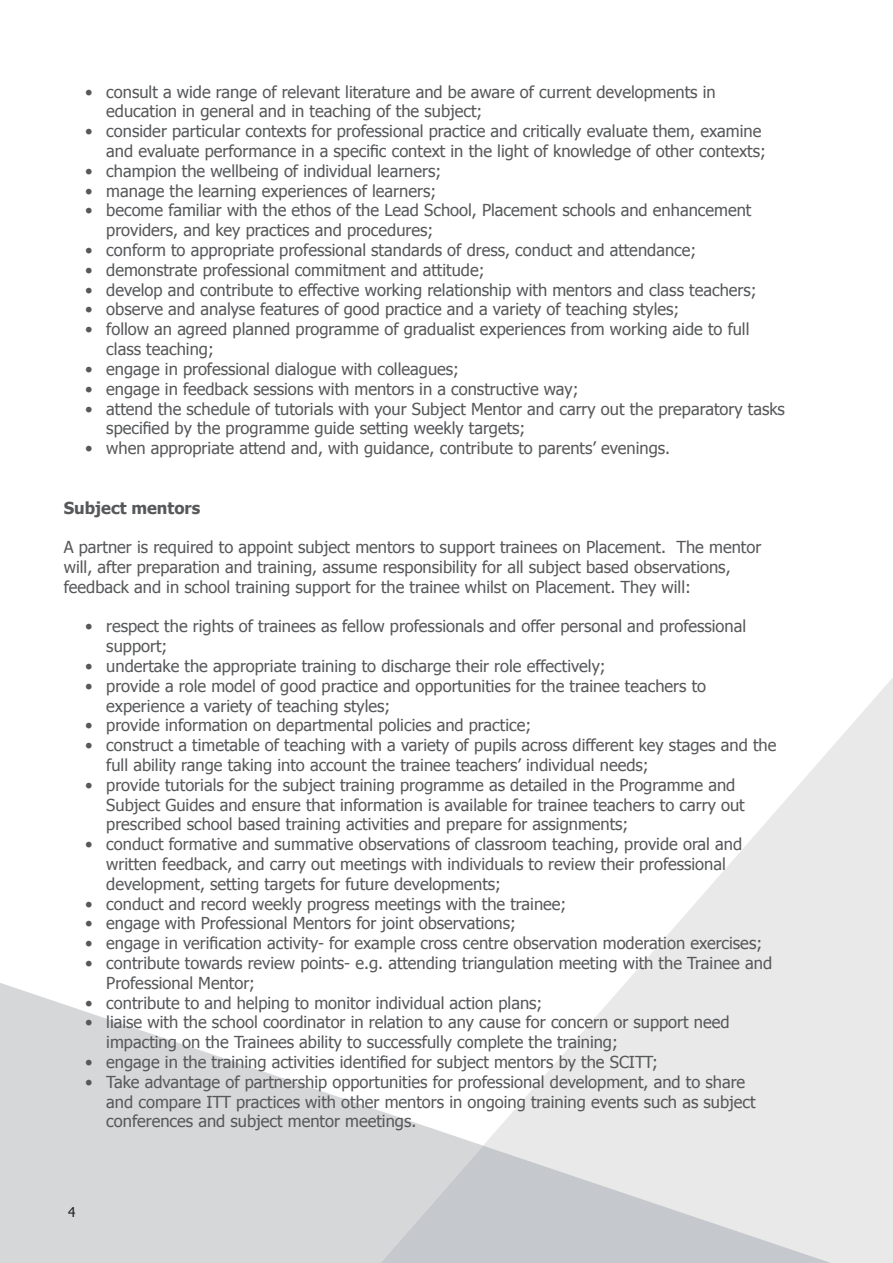
<style>
.page{position:relative;width:893px;height:1263px;background:#fff}
.page>*{position:absolute;margin:0;border:0;box-sizing:border-box;transform-origin:0 0}
.t1{font:16.5px/19.8px "Tahoma";color:#57585a}
.t2{font:700 16.5px "Tahoma";color:#57585a}
.t3{font:13.5px "Tahoma";color:#231f20}
</style>
<div class="page">
<svg style="left:484px;top:678px;width:409px;height:585px;fill:#e9e9e9"></svg>
<svg style="left:0;top:983px;width:481px;height:280px;fill:#d6d7d9"></svg>
<svg style="left:373px;top:1145px;width:485px;height:118px;background:#d6d7d9"></svg>
<p class="t1" style="left:106px;top:81px;width:611px;text-indent:-21px">• consult a wide range of relevant literature and be aware of current developments in education in general and in teaching of the subject;</p>
<p class="t1" style="left:85px;top:121px;width:682px;text-align:right">• consider particular contexts for professional practice and critically evaluate them, examine and evaluate performance in a specific context in the light of knowledge of other contexts;</p>
<p class="t1" style="left:85px;top:160px;width:358px">• champion the wellbeing of individual learners;</p>
<p class="t1" style="left:85px;top:180px;width:353px">• manage the learning experiences of learners;</p>
<p class="t1" style="left:106px;top:200px;width:647px;text-indent:-21px">• become familiar with the ethos of the Lead School, Placement schools and enhancement providers, and key practices and procedures;</p>
<p class="t1" style="left:85px;top:239px;width:613px">• conform to appropriate professional standards of dress, conduct and attendance;</p>
<p class="t1" style="left:85px;top:259px;width:401px">• demonstrate professional commitment and attitude;</p>
<p class="t1" style="left:85px;top:279px;width:673px">• develop and contribute to effective working relationship with mentors and class teachers;</p>
<p class="t1" style="left:85px;top:299px;width:596px">• observe and analyse features of good practice and a variety of teaching styles;</p>
<p class="t1" style="left:106px;top:319px;width:645px;text-indent:-21px">• follow an agreed planned programme of gradualist experiences from working aide to full class teaching;</p>
<p class="t1" style="left:85px;top:358px;width:376px">• engage in professional dialogue with colleagues;</p>
<p class="t1" style="left:85px;top:378px;width:495px">• engage in feedback sessions with mentors in a constructive way;</p>
<p class="t1" style="left:106px;top:398px;width:680px;text-indent:-21px">• attend the schedule of tutorials with your Subject Mentor and carry out the preparatory tasks specified by the programme guide setting weekly targets;</p>
<p class="t1" style="left:85px;top:437px;width:587px">• when appropriate attend and, with guidance, contribute to parents’ evenings.</p>
<p class="t2" style="left:64px;top:496px;width:138px">Subject mentors</p>
<p class="t1" style="left:64px;top:536px;width:699px">A partner is required to appoint subject mentors to support trainees on Placement. The mentor will, after preparation and training, assume responsibility for all subject based observations, feedback and in school training support for the trainee whilst on Placement. They will:</p>
<p class="t1" style="left:106px;top:616px;width:641px;text-indent:-21px">• respect the rights of trainees as fellow professionals and offer personal and professional support;</p>
<p class="t1" style="left:85px;top:655px;width:522px">• undertake the appropriate training to discharge their role effectively;</p>
<p class="t1" style="left:106px;top:675px;width:601px;text-indent:-21px">• provide a role model of good practice and opportunities for the trainee teachers to experience a variety of teaching styles;</p>
<p class="t1" style="left:85px;top:715px;width:448px">• provide information on departmental policies and practice;</p>
<p class="t1" style="left:106px;top:734px;width:672px;text-indent:-21px">• construct a timetable of teaching with a variety of pupils across different key stages and the full ability range taking into account the trainee teachers’ individual needs;</p>
<p class="t1" style="left:106px;top:774px;width:640px;text-indent:-21px">• provide tutorials for the subject training programme as detailed in the Programme and<br>Subject Guides and ensure that information is available for trainee teachers to carry out prescribed school based training activities and prepare for assignments;</p>
<p class="t1" style="left:106px;top:833px;width:637px;text-indent:-21px">• conduct formative and summative observations of classroom teaching, provide oral and written feedback, and carry out meetings with individuals to review their professional development, setting targets for future developments;</p>
<p class="t1" style="left:85px;top:893px;width:483px">• conduct and record weekly progress meetings with the trainee;</p>
<p class="t1" style="left:85px;top:913px;width:432px">• engage with Professional Mentors for joint observations;</p>
<p class="t1" style="left:85px;top:932px;width:679px">• engage in verification activity- for example cross centre observation moderation exercises;</p>
<p class="t1" style="left:106px;top:952px;width:667px;text-indent:-21px">• contribute towards review points- e.g. attending triangulation meeting with the Trainee and<br>Professional Mentor;</p>
<p class="t1" style="left:85px;top:992px;width:459px">• contribute to and helping to monitor individual action plans;</p>
<p class="t1" style="left:106px;top:1012px;width:625px;text-indent:-21px">• liaise with the school coordinator in relation to any cause for concern or support need impacting on the Trainees ability to successfully complete the training;</p>
<p class="t1" style="left:85px;top:1051px;width:574px">• engage in the training activities identified for subject mentors by the SCITT;</p>
<p class="t1" style="left:106px;top:1071px;width:651px;text-indent:-21px">• Take advantage of partnership opportunities for professional development, and to share and compare ITT practices with other mentors in ongoing training events such as subject conferences and subject mentor meetings.</p>
<p class="t3" style="left:68px;top:1203px;width:9px">4</p>
</div>
